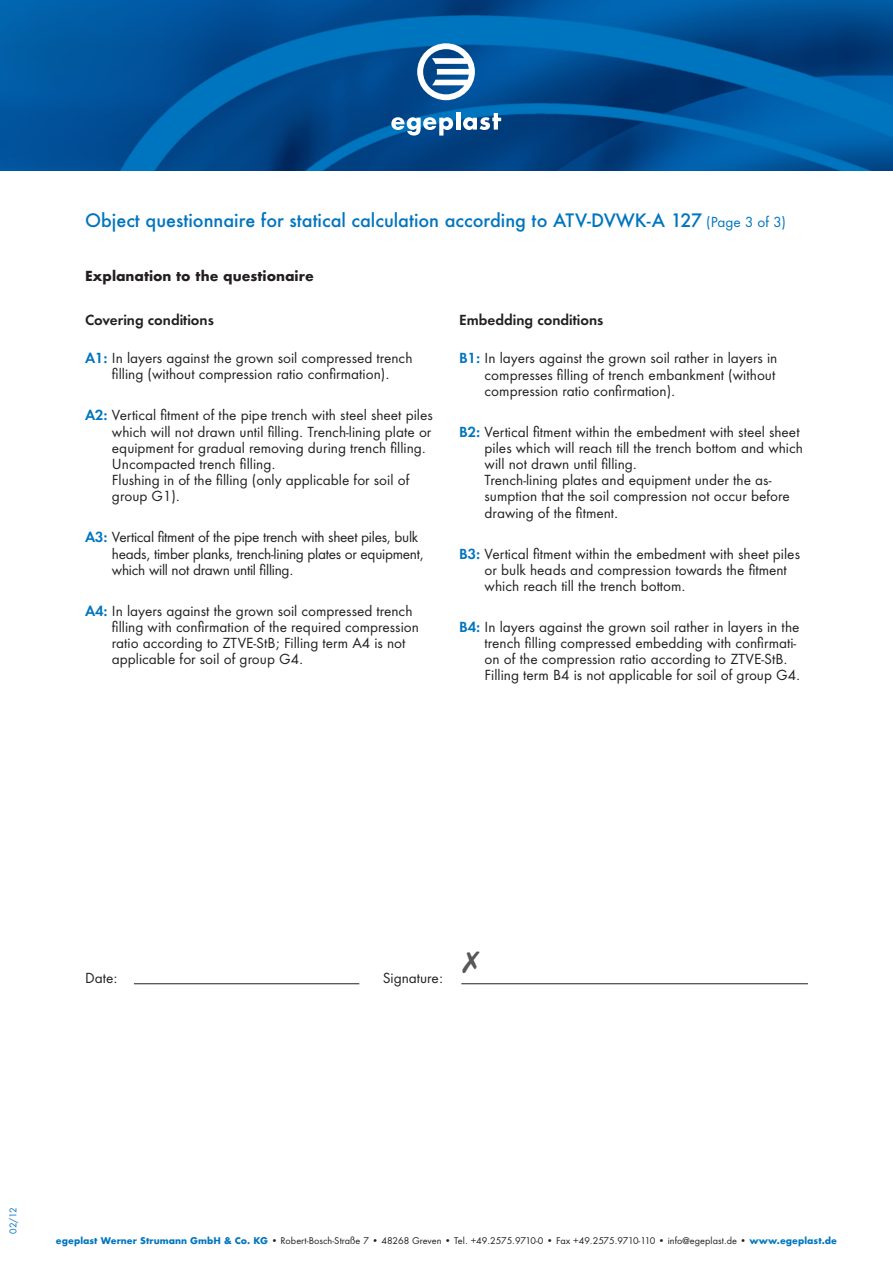
<style>
.page{position:relative;width:893px;height:1263px;background:#fff}
.page>*{position:absolute;margin:0;border:0;box-sizing:border-box;transform-origin:0 0}
.t1{font:500 18px "Futura ND";color:#0075bf}
.t2{font:13.5px/16.2px "Futura ND";color:#231f20}
.t3{font:13.5px/16.2px "Futura ND";letter-spacing:-.02em;color:#231f20}
.t4{font:600 13.5px "Futura ND";color:#231f20}
.t5{font:700 13.5px "Futura ND";color:#231f20}
.t6{font:9px "Futura ND";letter-spacing:.005em;color:#231f20}
.t7{font:9px "Futura ND";color:#0075bf}
.s1{font-weight:400;font-size:13.5px}
.s2{font-weight:600;color:#0075bf}
.s3{font-weight:700;color:#0075bf}
.s4{font-weight:700;color:#0077c0}
</style>
<div class="page">
<img style="left:0;top:0;width:893px;height:170px">
<hr style="left:134px;top:983px;width:225px;height:1px;background:#231f20">
<hr style="left:461px;top:983px;width:347px;height:1px;background:#231f20">
<svg style="left:417px;top:43px;width:58px;height:57px"></svg>
<svg style="left:391px;top:117px;width:62px;height:19px"></svg>
<hr style="left:456px;top:112px;width:4px;height:18px;background:#fff">
<svg style="left:463px;top:113px;width:38px;height:17px"></svg>
<h1 class="t1" style="left:85px;top:208px;width:702px">Object questionnaire for statical calculation according to ATV-DVWK-A 127 <span class="s1">(Page 3 of 3)</span></h1>
<p class="t5" style="left:85px;top:267px;width:230px">Explanation to the questionaire</p>
<p class="t4" style="left:85px;top:311px;width:130px">Covering conditions</p>
<p class="t2" style="left:85px;top:350px;width:329px;text-align:center"><span class="s2">A1:</span> In layers against the grown soil compressed trench filling (without compression ratio confirmation).</p>
<p class="t2" style="left:112px;top:407px;width:322px;text-indent:-27px"><span class="s2">A2:</span> Vertical fitment of the pipe trench with steel sheet piles which will not drawn until filling. Trench-lining plate or equipment for gradual removing during trench filling.<br>Uncompacted trench filling.<br>Flushing in of the filling (only applicable for soil of group G1).</p>
<p class="t3" style="left:112px;top:529px;width:313px;text-indent:-27px"><span class="s2">A3:</span> Vertical fitment of the pipe trench with sheet piles, bulk heads, timber planks, trench-lining plates or equipment, which will not drawn until filling.</p>
<p class="t2" style="left:112px;top:603px;width:308px;text-indent:-27px"><span class="s2">A4:</span> In layers against the grown soil compressed trench filling with confirmation of the required compression ratio according to ZTVE-StB; Filling term A4 is not applicable for soil of group G4.</p>
<p class="t4" style="left:459px;top:311px;width:146px">Embedding conditions</p>
<p class="t2" style="left:485px;top:350px;width:294px;text-indent:-25px"><span class="s2">B1:</span> In layers against the grown soil rather in layers in compresses filling of trench embankment (without compression ratio confirmation).</p>
<p class="t2" style="left:485px;top:424px;width:320px;text-indent:-25px"><span class="s2">B2:</span> Vertical fitment within the embedment with steel sheet piles which will reach till the trench bottom and which will not drawn until filling.<br>Trench-lining plates and equipment under the as&shy;sumption that the soil compression not occur before drawing of the fitment.</p>
<p class="t2" style="left:485px;top:545px;width:317px;text-indent:-25px"><span class="s2">B3:</span> Vertical fitment within the embedment with sheet piles or bulk heads and compression towards the fitment which reach till the trench bottom.</p>
<p class="t2" style="left:485px;top:619px;width:317px;text-indent:-25px"><span class="s2">B4:</span> In layers against the grown soil rather in layers in the trench filling compressed embedding with confirmati&shy;on of the compression ratio according to ZTVE-StB.<br>Filling term B4 is not applicable for soil of group G4.</p>
<p class="t2" style="left:85px;top:970px;width:34px">Date:</p>
<p class="t2" style="left:383px;top:970px;width:62px">Signature:</p>
<p class="t7" style="left:7px;top:1233px;width:28px;rotate:-90deg">02/12</p>
<p class="t6" style="left:56px;top:1234px;width:783px"><span class="s3">egeplast Werner Strumann GmbH &amp; Co. KG</span> • Robert-Bosch-Straße 7 • 48268 Greven • Tel. +49.2575.9710-0 • Fax +49.2575.9710-110 • info@egeplast.de • <span class="s4">www.egeplast.de</span></p>
</div>
